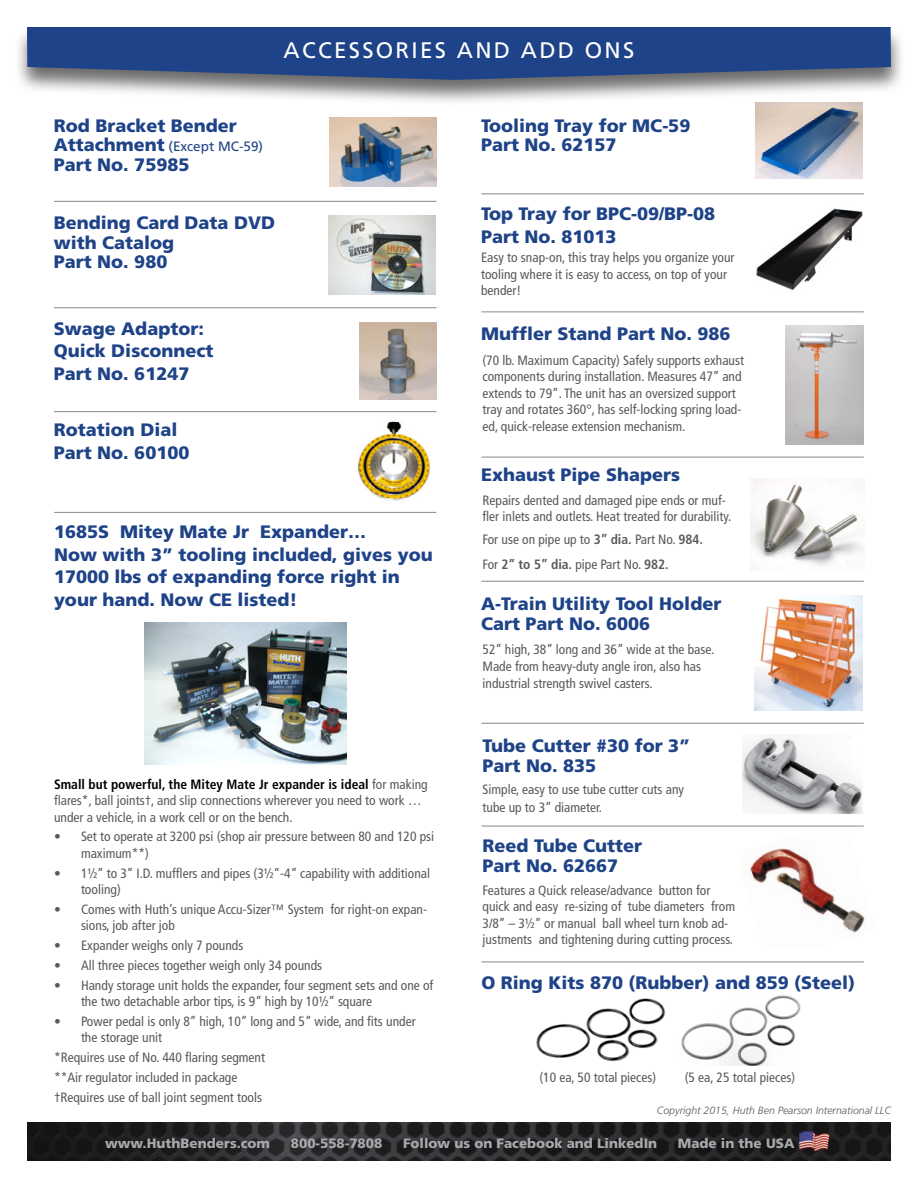
<style>
.page{position:relative;width:918px;height:1188px;background:#fff}
.page>*{position:absolute;margin:0;border:0;box-sizing:border-box;transform-origin:0 0}
.t1{font:22.5px "Frutiger";letter-spacing:.1em;color:#fff}
.t2{font:900 18px/19.5px "Frutiger";color:#1f4388}
.t3{font:condensed 13.5px/16.5px "Frutiger";color:#58595b}
.t4{font:900 13.5px "Frutiger";color:#a7a9ac}
.t5{font:13.5px "Frutiger";color:#1f4388}
.t6{font:italic 300 10.5px "Frutiger";color:#58595b}
.s1{font-weight:900;font-size:18px}
.s2{font-weight:700;color:#000}
.s3{font-weight:700}
</style>
<div class="page">
<img style="left:27px;top:1122px;width:864px;height:39px">
<img style="left:796px;top:1130px;width:34px;height:23px">
<div style="left:14px;top:25px;width:892px;height:81px;background:#000;opacity:.58"></div>
<svg style="left:27px;top:27px;width:864px;height:53px;background:#2a4a86"></svg>
<img style="left:144px;top:622px;width:202px;height:142px">
<hr style="left:481px;top:457px;width:383px;height:1px;background:#939598">
<hr style="left:481px;top:311px;width:383px;height:1px;background:#939598">
<hr style="left:481px;top:193px;width:383px;height:1px;background:#939598">
<hr style="left:54px;top:512px;width:382px;height:1px;background:#939598">
<hr style="left:54px;top:201px;width:382px;height:1px;background:#939598">
<hr style="left:54px;top:307px;width:382px;height:1px;background:#939598">
<hr style="left:54px;top:411px;width:382px;height:1px;background:#939598">
<hr style="left:481px;top:581px;width:383px;height:1px;background:#939598">
<hr style="left:481px;top:723px;width:383px;height:1px;background:#939598">
<hr style="left:481px;top:826px;width:383px;height:1px;background:#939598">
<hr style="left:481px;top:961px;width:383px;height:1px;background:#939598">
<img style="left:750px;top:478px;width:112px;height:93px">
<img style="left:785px;top:326px;width:79px;height:119px">
<img style="left:754px;top:596px;width:108px;height:114px">
<img style="left:536px;top:998px;width:130px;height:64px">
<img style="left:681px;top:995px;width:120px;height:70px">
<img style="left:743px;top:737px;width:119px;height:77px">
<img style="left:749px;top:848px;width:116px;height:85px">
<img style="left:756px;top:102px;width:106px;height:77px">
<img style="left:756px;top:208px;width:106px;height:82px">
<img style="left:329px;top:118px;width:107px;height:69px">
<img style="left:329px;top:215px;width:106px;height:79px">
<img style="left:359px;top:322px;width:77px;height:77px">
<img style="left:358px;top:421px;width:73px;height:80px">
<p class="t1" style="left:284px;top:37px;width:352px">ACCESSORIES AND ADD ONS</p>
<p class="t2" style="left:54px;top:116px;width:185px">Rod Bracket Bender</p>
<p class="t5" style="left:54px;top:139px;width:211px"><span class="s1">Attachment</span> (Except MC-59)</p>
<p class="t2" style="left:54px;top:155px;width:137px">Part No. 75985</p>
<p class="t2" style="left:54px;top:213px;width:223px">Bending Card Data DVD with Catalog<br>Part No. 980</p>
<p class="t2" style="left:54px;top:318px;width:152px">Swage Adaptor:</p>
<p class="t2" style="left:54px;top:341px;width:161px">Quick Disconnect</p>
<p class="t2" style="left:54px;top:364px;width:137px">Part No. 61247</p>
<p class="t2" style="left:54px;top:420px;width:125px">Rotation Dial</p>
<p class="t2" style="left:54px;top:443px;width:137px">Part No. 60100</p>
<p class="t2" style="left:481px;top:115px;width:211px">Tooling Tray for MC-59<br>Part No. 62157</p>
<p class="t2" style="left:481px;top:204px;width:236px">Top Tray for BPC-09/BP-08</p>
<p class="t2" style="left:481px;top:226px;width:137px">Part No. 81013</p>
<p class="t3" style="left:481px;top:250px;width:255px">Easy to snap-on, this tray helps you organize your tooling where it is easy to access, on top of your bender!</p>
<p class="t2" style="left:481px;top:324px;width:251px">Muffler Stand Part No. 986</p>
<p class="t3" style="left:483px;top:352px;width:263px">(70 lb. Maximum Capacity) Safely supports exhaust components during installation. Measures 47” and extends to 79”. The unit has an oversized support tray and rotates 360°, has self-locking spring load&shy;ed, quick-release extension mechanism.</p>
<p class="t2" style="left:481px;top:465px;width:201px">Exhaust Pipe Shapers</p>
<p class="t2" style="left:54px;top:520px;width:380px;line-height:22.5px">1685S Mitey Mate Jr Expander…<br>Now with 3” tooling included, gives you<br>17000 lbs of expanding force right in your hand. Now CE listed!</p>
<p class="t3" style="left:54px;top:776px;width:375px"><span class="s2">Small but powerful, the Mitey Mate Jr expander is ideal</span> for making flares*, ball joints†, and slip connections wherever you need to work … under a vehicle, in a work cell or on the bench.</p>
<p class="t3" style="left:81px;top:829px;width:355px;text-indent:-27px">• Set to operate at 3200 psi (shop air pressure between 80 and 120 psi maximum**)</p>
<p class="t3" style="left:81px;top:865px;width:351px;text-indent:-27px">• 1½” to 3” I.D. mufflers and pipes (3½“-4” capability with additional tooling)</p>
<p class="t3" style="left:81px;top:901px;width:348px;text-indent:-27px">• Comes with Huth’s unique Accu-Sizer™ System for right-on expan&shy;sions, job after job</p>
<p class="t3" style="left:54px;top:937px;width:191px">• Expander weighs only 7 pounds</p>
<p class="t3" style="left:54px;top:957px;width:270px">• All three pieces together weigh only 34 pounds</p>
<p class="t3" style="left:81px;top:977px;width:354px;text-indent:-27px">• Handy storage unit holds the expander, four segment sets and one of the two detachable arbor tips, is 9” high by 10½” square</p>
<p class="t3" style="left:81px;top:1013px;width:336px;text-indent:-27px">• Power pedal is only 8” high, 10” long and 5” wide, and fits under the storage unit</p>
<p class="t3" style="left:54px;top:1049px;width:213px">*Requires use of No. 440 flaring segment</p>
<p class="t3" style="left:54px;top:1069px;width:185px">**Air regulator included in package</p>
<p class="t3" style="left:54px;top:1089px;width:210px">†Requires use of ball joint segment tools</p>
<p class="t3" style="left:483px;top:492px;width:250px">Repairs dented and damaged pipe ends or muf&shy;fler inlets and outlets. Heat treated for durability.</p>
<p class="t3" style="left:483px;top:532px;width:222px">For use on pipe up to <span class="s3">3” dia.</span> Part No. <span class="s3">984.</span></p>
<p class="t3" style="left:483px;top:556px;width:188px">For <span class="s3">2” to 5” dia.</span> pipe Part No. <span class="s3">982.</span></p>
<p class="t2" style="left:481px;top:594px;width:242px">A-Train Utility Tool Holder<br>Cart Part No. 6006</p>
<p class="t3" style="left:483px;top:641px;width:233px">52” high, 38” long and 36” wide at the base.<br>Made from heavy-duty angle iron, also has industrial strength swivel casters.</p>
<p class="t2" style="left:483px;top:736px;width:209px">Tube Cutter #30 for 3”<br>Part No. 835</p>
<p class="t3" style="left:483px;top:781px;width:203px;line-height:17.2px">Simple, easy to use tube cutter cuts any tube up to 3” diameter.</p>
<p class="t2" style="left:483px;top:836px;width:161px">Reed Tube Cutter<br>Part No. 62667</p>
<p class="t3" style="left:483px;top:882px;width:254px">Features a Quick release/advance button for quick and easy re-sizing of tube diameters from 3/8” – 3½” or manual ball wheel turn knob ad&shy;justments and tightening during cutting process.</p>
<p class="t2" style="left:481px;top:972px;width:375px">O Ring Kits 870 (Rubber) and 859 (Steel)</p>
<p class="t3" style="left:539px;top:1069px;width:118px">(10 ea, 50 total pieces)</p>
<p class="t3" style="left:685px;top:1069px;width:112px">(5 ea, 25 total pieces)</p>
<p class="t6" style="left:657px;top:1104px;width:235px">Copyright 2015, Huth Ben Pearson International LLC</p>
<p class="t4" style="left:105px;top:1135px;width:167px">www.HuthBenders.com</p>
<p class="t4" style="left:291px;top:1135px;width:93px">800-558-7808</p>
<p class="t4" style="left:403px;top:1135px;width:256px">Follow us on Facebook and LinkedIn</p>
<p class="t4" style="left:678px;top:1135px;width:118px">Made in the USA</p>
</div>
